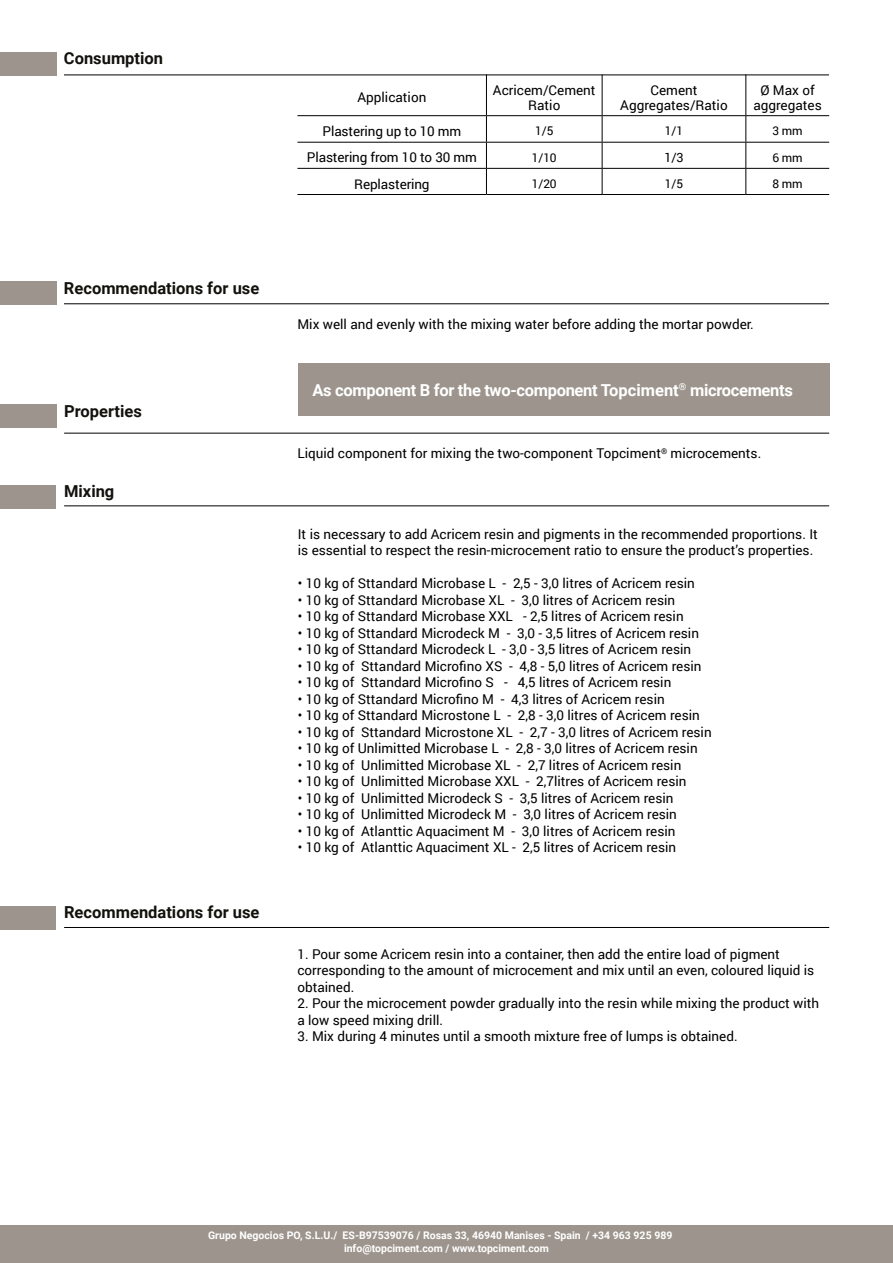
<style>
.page{position:relative;width:893px;height:1263px;background:#fff}
.page>*{position:absolute;margin:0;border:0;box-sizing:border-box;transform-origin:0 0}
.t1{font:700 16.5px "Roboto";color:#12110c}
.t2{font:700 16.5px "Roboto";letter-spacing:-.02em;color:#fff}
.t3{font:13.5px/16.5px "Roboto";color:#000}
.t4{font:12.75px "Roboto";color:#000}
.t5{font:12px "Roboto";letter-spacing:-.01em;color:#000}
.t6{font:700 10.5px "Roboto";color:#fff}
</style>
<div class="page">
<div style="left:0;top:1225px;width:893px;height:38px;background:#9d958d"></div>
<div style="left:0;top:53px;width:56px;height:23px;background:#9d958d"></div>
<div style="left:0;top:281px;width:56px;height:23px;background:#9d958d"></div>
<div style="left:0;top:405px;width:56px;height:23px;background:#9d958d"></div>
<div style="left:0;top:486px;width:56px;height:23px;background:#9d958d"></div>
<div style="left:0;top:906px;width:55px;height:23px;background:#9d958d"></div>
<div style="left:298px;top:363px;width:531px;height:53px;background:#9d958d"></div>
<hr style="left:64px;top:75px;width:765px;height:1px;background:#000">
<hr style="left:64px;top:303px;width:765px;height:1px;background:#000">
<svg style="left:486px;top:116px;width:1px;height:78px"></svg>
<svg style="left:602px;top:116px;width:1px;height:78px"></svg>
<svg style="left:745px;top:116px;width:1px;height:78px"></svg>
<hr style="left:486px;top:75px;width:1px;height:40px;background:#000">
<hr style="left:602px;top:75px;width:1px;height:40px;background:#000">
<hr style="left:745px;top:75px;width:1px;height:40px;background:#000">
<hr style="left:297px;top:142px;width:189px;height:1px;background:#000">
<hr style="left:486px;top:142px;width:116px;height:1px;background:#000">
<hr style="left:602px;top:142px;width:144px;height:1px;background:#000">
<hr style="left:746px;top:142px;width:83px;height:1px;background:#000">
<hr style="left:297px;top:115px;width:189px;height:1px;background:#000">
<hr style="left:486px;top:115px;width:116px;height:1px;background:#000">
<hr style="left:602px;top:115px;width:144px;height:1px;background:#000">
<hr style="left:746px;top:115px;width:83px;height:1px;background:#000">
<hr style="left:297px;top:168px;width:189px;height:1px;background:#000">
<hr style="left:486px;top:168px;width:116px;height:1px;background:#000">
<hr style="left:602px;top:168px;width:144px;height:1px;background:#000">
<hr style="left:746px;top:168px;width:83px;height:1px;background:#000">
<hr style="left:297px;top:194px;width:189px;height:1px;background:#000">
<hr style="left:486px;top:194px;width:116px;height:1px;background:#000">
<hr style="left:602px;top:194px;width:144px;height:1px;background:#000">
<hr style="left:746px;top:194px;width:83px;height:1px;background:#000">
<hr style="left:64px;top:433px;width:765px;height:1px;background:#000">
<hr style="left:64px;top:505px;width:765px;height:1px;background:#000">
<hr style="left:64px;top:927px;width:765px;height:1px;background:#000">
<p class="t1" style="left:64px;top:47px;width:101px">Consumption</p>
<p class="t1" style="left:64px;top:276px;width:197px">Recommendations for use</p>
<p class="t1" style="left:64px;top:400px;width:79px">Properties</p>
<p class="t1" style="left:64px;top:479px;width:52px">Mixing</p>
<p class="t1" style="left:64px;top:900px;width:197px">Recommendations for use</p>
<p class="t3" style="left:357px;top:89px;width:70px">Application</p>
<p class="t3" style="left:493px;top:82px;width:104px;line-height:15px;text-align:center">Acricem/Cement<br>Ratio</p>
<p class="t3" style="left:620px;top:82px;width:109px;line-height:15px;text-align:center">Cement<br>Aggregates/Ratio</p>
<p class="t3" style="left:753px;top:82px;width:70px;line-height:15px;text-align:center">Ø Max of aggregates</p>
<p class="t3" style="left:323px;top:123px;width:140px">Plastering up to 10 mm</p>
<p class="t5" style="left:535px;top:123px;width:20px">1/5</p>
<p class="t5" style="left:665px;top:123px;width:20px">1/1</p>
<p class="t5" style="left:772px;top:123px;width:32px">3 mm</p>
<p class="t3" style="left:307px;top:149px;width:171px">Plastering from 10 to 30 mm</p>
<p class="t5" style="left:532px;top:149px;width:26px">1/10</p>
<p class="t4" style="left:664px;top:148px;width:21px">1/3</p>
<p class="t5" style="left:772px;top:149px;width:32px">6 mm</p>
<p class="t3" style="left:354px;top:175px;width:77px">Replastering</p>
<p class="t5" style="left:532px;top:175px;width:26px">1/20</p>
<p class="t5" style="left:665px;top:175px;width:20px">1/5</p>
<p class="t5" style="left:772px;top:175px;width:32px">8 mm</p>
<p class="t3" style="left:297px;top:315px;width:458px">Mix well and evenly with the mixing water before adding the mortar powder.</p>
<p class="t2" style="left:313px;top:378px;width:482px">As component B for the two-component Topciment<sup>®</sup> microcements</p>
<p class="t3" style="left:297px;top:444px;width:465px">Liquid component for mixing the two-component Topciment<sup>®</sup> microcements.</p>
<p class="t3" style="left:298px;top:525px;width:521px">It is necessary to add Acricem resin and pigments in the recommended proportions. It is essential to respect the resin-microcement ratio to ensure the product’s properties.</p>
<p class="t3" style="left:298px;top:575px;width:399px">• 10 kg of Sttandard Microbase L - 2,5 - 3,0 litres of Acricem resin</p>
<p class="t3" style="left:298px;top:591px;width:379px">• 10 kg of Sttandard Microbase XL - 3,0 litres of Acricem resin</p>
<p class="t3" style="left:298px;top:608px;width:387px">• 10 kg of Sttandard Microbase XXL - 2,5 litres of Acricem resin</p>
<p class="t3" style="left:298px;top:624px;width:403px">• 10 kg of Sttandard Microdeck M - 3,0 - 3,5 litres of Acricem resin</p>
<p class="t3" style="left:298px;top:641px;width:395px">• 10 kg of Sttandard Microdeck L - 3,0 - 3,5 litres of Acricem resin</p>
<p class="t3" style="left:298px;top:657px;width:405px">• 10 kg of Sttandard Microfino XS - 4,8 - 5,0 litres of Acricem resin</p>
<p class="t3" style="left:298px;top:674px;width:375px">• 10 kg of Sttandard Microfino S - 4,5 litres of Acricem resin</p>
<p class="t3" style="left:298px;top:690px;width:368px">• 10 kg of Sttandard Microfino M - 4,3 litres of Acricem resin</p>
<p class="t3" style="left:298px;top:707px;width:403px">• 10 kg of Sttandard Microstone L - 2,8 - 3,0 litres of Acricem resin</p>
<p class="t3" style="left:298px;top:723px;width:415px">• 10 kg of Sttandard Microstone XL - 2,7 - 3,0 litres of Acricem resin</p>
<p class="t3" style="left:298px;top:740px;width:401px">• 10 kg of Unlimitted Microbase L - 2,8 - 3,0 litres of Acricem resin</p>
<p class="t3" style="left:298px;top:756px;width:385px">• 10 kg of Unlimitted Microbase XL - 2,7 litres of Acricem resin</p>
<p class="t3" style="left:298px;top:773px;width:390px">• 10 kg of Unlimitted Microbase XXL - 2,7litres of Acricem resin</p>
<p class="t3" style="left:298px;top:789px;width:377px">• 10 kg of Unlimitted Microdeck S - 3,5 litres of Acricem resin</p>
<p class="t3" style="left:298px;top:806px;width:381px">• 10 kg of Unlimitted Microdeck M - 3,0 litres of Acricem resin</p>
<p class="t3" style="left:298px;top:822px;width:379px">• 10 kg of Atlanttic Aquaciment M - 3,0 litres of Acricem resin</p>
<p class="t3" style="left:298px;top:839px;width:380px">• 10 kg of Atlanttic Aquaciment XL - 2,5 litres of Acricem resin</p>
<p class="t3" style="left:297px;top:945px;width:518px">1. Pour some Acricem resin into a container, then add the entire load of pigment corresponding to the amount of microcement and mix until an even, coloured liquid is obtained.</p>
<p class="t3" style="left:297px;top:995px;width:523px">2. Pour the microcement powder gradually into the resin while mixing the product with a low speed mixing drill.</p>
<p class="t3" style="left:297px;top:1028px;width:442px">3. Mix during 4 minutes until a smooth mixture free of lumps is obtained.</p>
<p class="t6" style="left:208px;top:1227px;width:466px">Grupo Negocios PO, S.L.U./ ES-B97539076 / Rosas 33, 46940 Manises - Spain / +34 963 925 989</p>
<p class="t6" style="left:344px;top:1241px;width:206px">info@topciment.com / www.topciment.com</p>
</div>
